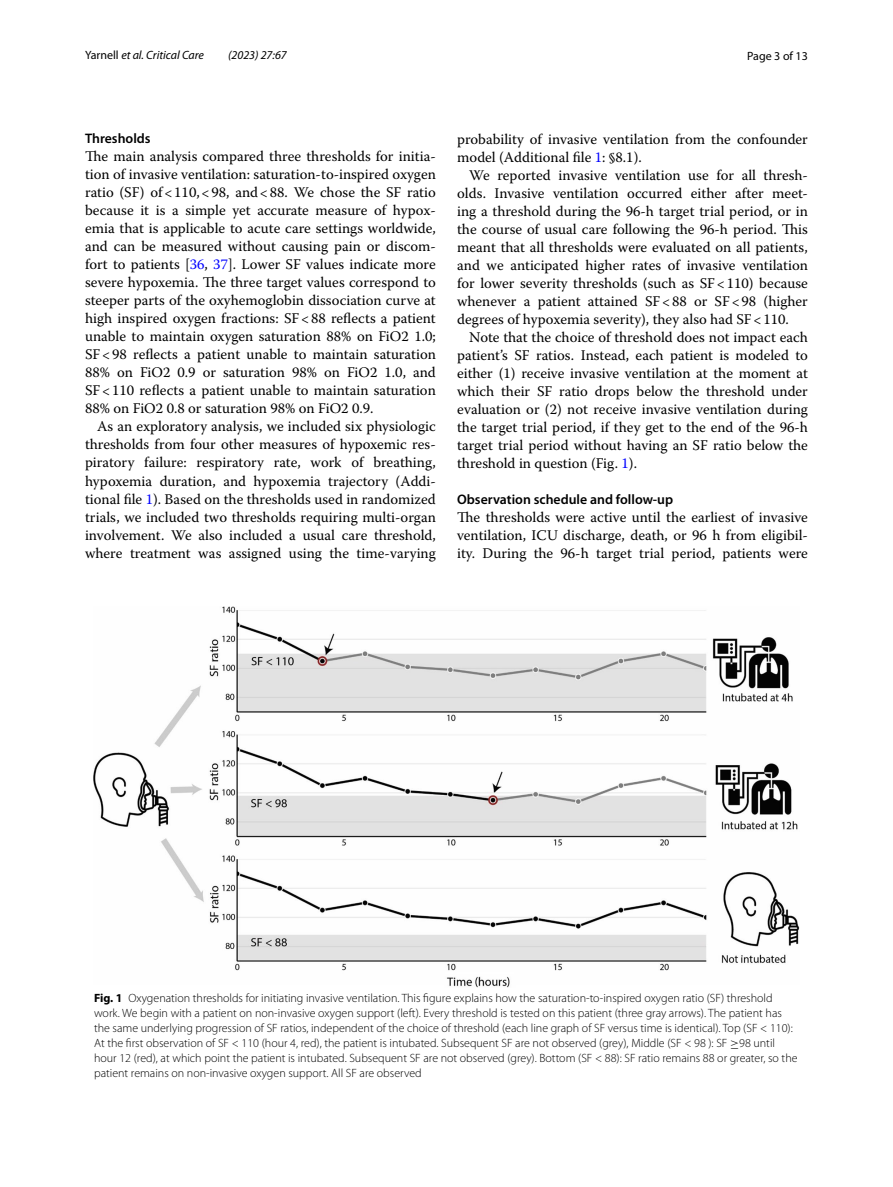
<style>
.page{position:relative;width:893px;height:1187px;background:#fff}
.page>*{position:absolute;margin:0;border:0;box-sizing:border-box;transform-origin:0 0}
.t1{font:14.7px/18px "Warnock Pro";color:#000;text-align:justify}
.t2{font:600 13.8px "Myriad Pro";color:#000}
.t3{font:300 12px/15px "Myriad Pro";color:#000}
.t4{font:italic 12px "Myriad Pro";color:#000}
.t5{font:12px "Myriad Pro";color:#000}
.s1{font-style:normal}
.s2{color:#00f}
.s3{font-weight:700}
.s4{font-family:"MTSY";font-weight:400}
</style>
<div class="page">
<img style="left:94px;top:606px;width:705px;height:381px">
<p class="t4" style="left:85px;top:48px;width:121px"><span class="s1">Yarnell</span> et al. Critical Care</p>
<p class="t4" style="left:228px;top:48px;width:60px">(2023) 27:67</p>
<p class="t5" style="left:747px;top:48px;width:62px">Page 3 of 13</p>
<p class="t2" style="left:85px;top:130px;width:67px">Thresholds</p>
<p class="t1" style="left:85px;top:147px;width:352px">The main analysis compared three thresholds for initia&shy;tion of invasive ventilation: saturation-to-inspired oxygen ratio (SF) of&lt;110,&lt;98, and&lt;88. We chose the SF ratio because it is a simple yet accurate measure of hypox&shy;emia that is applicable to acute care settings worldwide, and can be measured without causing pain or discom&shy;fort to patients [<span class="s2">36</span>, <span class="s2">37</span>]. Lower SF values indicate more severe hypoxemia. The three target values correspond to steeper parts of the oxyhemoglobin dissociation curve at high inspired oxygen fractions: SF&lt;88 reflects a patient unable to maintain oxygen saturation 88% on FiO2 1.0; SF&lt;98 reflects a patient unable to maintain saturation 88% on FiO2 0.9 or saturation 98% on FiO2 1.0, and SF&lt;110 reflects a patient unable to maintain saturation 88% on FiO2 0.8 or saturation 98% on FiO2 0.9.</p>
<p class="t1" style="left:85px;top:417px;width:352px;text-indent:12px">As an exploratory analysis, we included six physiologic thresholds from four other measures of hypoxemic res&shy;piratory failure: respiratory rate, work of breathing, hypoxemia duration, and hypoxemia trajectory (Addi&shy;tional file <span class="s2">1</span>). Based on the thresholds used in randomized trials, we included two thresholds requiring multi-organ involvement. We also included a usual care threshold, where treatment was assigned using the time-varying</p>
<p class="t1" style="left:457px;top:130px;width:352px">probability of invasive ventilation from the confounder model (Additional file <span class="s2">1</span>: §8.1).</p>
<p class="t1" style="left:457px;top:166px;width:352px;text-indent:12px">We reported invasive ventilation use for all thresh&shy;olds. Invasive ventilation occurred either after meet&shy;ing a threshold during the 96-h target trial period, or in the course of usual care following the 96-h period. This meant that all thresholds were evaluated on all patients, and we anticipated higher rates of invasive ventilation for lower severity thresholds (such as SF&lt;110) because whenever a patient attained SF&lt;88 or SF&lt;98 (higher degrees of hypoxemia severity), they also had SF&lt;110.</p>
<p class="t1" style="left:457px;top:328px;width:352px;text-indent:12px">Note that the choice of threshold does not impact each patient’s SF ratios. Instead, each patient is modeled to either (1) receive invasive ventilation at the moment at which their SF ratio drops below the threshold under evaluation or (2) not receive invasive ventilation during the target trial period, if they get to the end of the 96-h target trial period without having an SF ratio below the threshold in question (Fig. <span class="s2">1</span>).</p>
<p class="t2" style="left:457px;top:490px;width:218px">Observation schedule and follow‑up</p>
<p class="t1" style="left:457px;top:508px;width:352px">The thresholds were active until the earliest of invasive ventilation, ICU discharge, death, or 96 h from eligibil&shy;ity. During the 96-h target trial period, patients were</p>
<p class="t3" style="left:94px;top:991px;width:705px"><span class="s3">Fig. 1</span> Oxygenation thresholds for initiating invasive ventilation. This figure explains how the saturation-to-inspired oxygen ratio (SF) threshold work. We begin with a patient on non-invasive oxygen support (left). Every threshold is tested on this patient (three gray arrows). The patient has the same underlying progression of SF ratios, independent of the choice of threshold (each line graph of SF versus time is identical). Top (SF &lt; 110):<br>At the first observation of SF &lt; 110 (hour 4, red), the patient is intubated. Subsequent SF are not observed (grey), Middle (SF &lt; 98 ): SF <span class="s4">≥</span>98 until hour 12 (red), at which point the patient is intubated. Subsequent SF are not observed (grey). Bottom (SF &lt; 88): SF ratio remains 88 or greater, so the patient remains on non-invasive oxygen support. All SF are observed</p>
</div>
